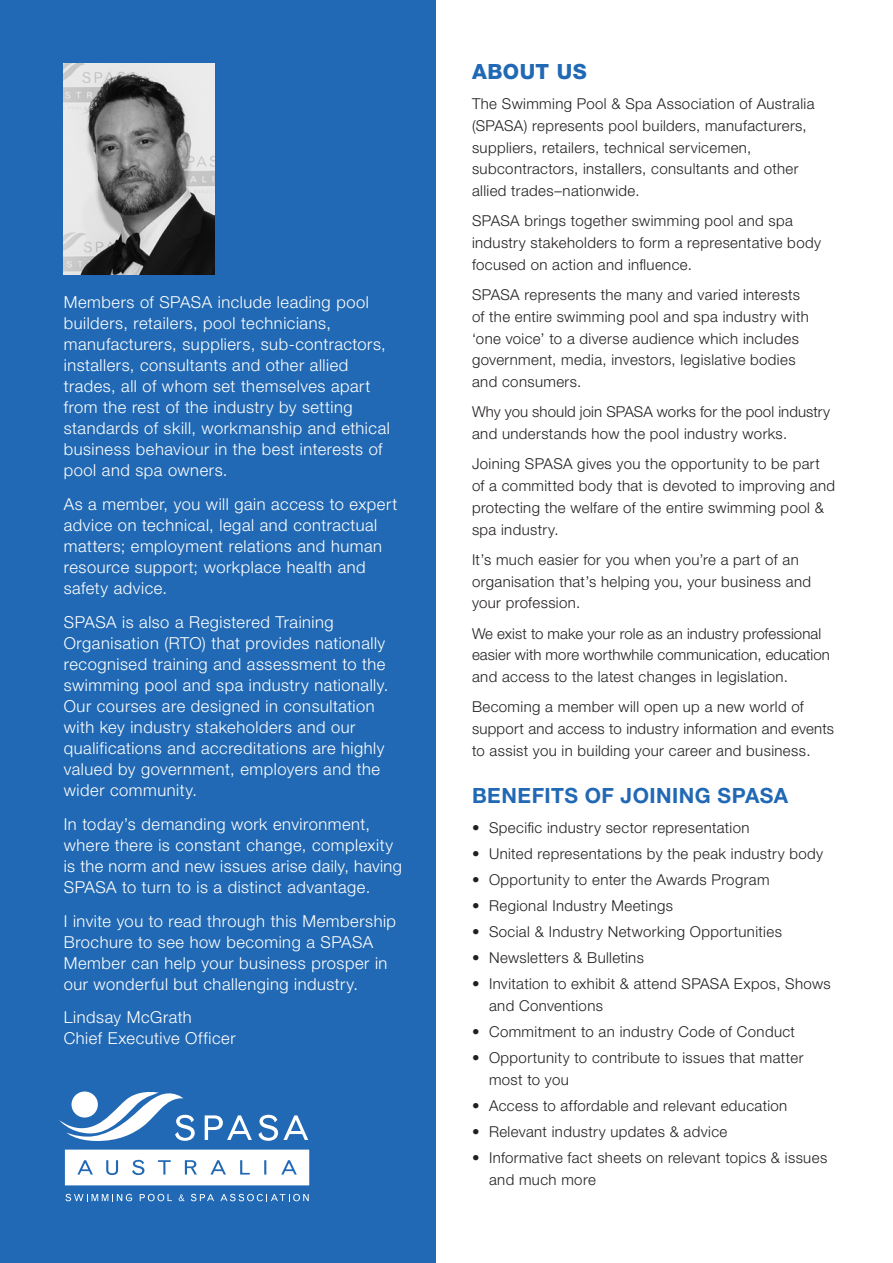
<style>
.page{position:relative;width:893px;height:1263px;background:#fff}
.page>*{position:absolute;margin:0;border:0;box-sizing:border-box;transform-origin:0 0}
.t1{font:700 21px "Helvetica Neue LT Std";letter-spacing:.025em;color:#2169b4}
.t2{font:800 21px "Helvetica Neue LT Std";letter-spacing:.025em;color:#2169b4}
.t3{font:300 16.5px/21px "Helvetica Neue LT Std";letter-spacing:.03em;color:#fff}
.t4{font:300 15px/21.8px "Helvetica Neue LT Std";letter-spacing:.025em;color:#231f20}
.t5{font:300 15px/21.8px "Helvetica Neue LT Std";letter-spacing:.005em;color:#231f20}
</style>
<div class="page">
<div style="left:0;top:0;width:436px;height:1263px;background:#2169b4"></div>
<svg style="left:65px;top:1149px;width:244px;height:36px;background:#ecf2f8"></svg>
<svg style="left:65px;top:1194px;width:67px;height:7px"></svg>
<svg style="left:140px;top:1194px;width:32px;height:7px"></svg>
<svg style="left:179px;top:1194px;width:5px;height:7px"></svg>
<svg style="left:191px;top:1194px;width:23px;height:7px"></svg>
<svg style="left:220px;top:1194px;width:89px;height:7px"></svg>
<svg style="left:59px;top:1091px;width:249px;height:50px"></svg>
<img style="left:64px;top:64px;width:150px;height:210px">
<p class="t3" style="left:64px;top:292px;width:328px">Members of SPASA include leading pool builders, retailers, pool technicians, manufacturers, suppliers, sub-contractors, installers, consultants and other allied trades, all of whom set themselves apart from the rest of the industry by setting standards of skill, workmanship and ethical business behaviour in the best interests of pool and spa owners.</p>
<p class="t3" style="left:64px;top:493px;width:335px">As a member, you will gain access to expert advice on technical, legal and contractual matters; employment relations and human resource support; workplace health and safety advice.</p>
<p class="t3" style="left:64px;top:611px;width:326px">SPASA is also a Registered Training Organisation (RTO) that provides nationally recognised training and assessment to the swimming pool and spa industry nationally.<br>Our courses are designed in consultation with key industry stakeholders and our qualifications and accreditations are highly valued by government, employers and the wider community.</p>
<p class="t3" style="left:64px;top:813px;width:340px">In today’s demanding work environment, where there is constant change, complexity is the norm and new issues arise daily, having SPASA to turn to is a distinct advantage.</p>
<p class="t3" style="left:64px;top:910px;width:334px">I invite you to read through this Membership Brochure to see how becoming a SPASA Member can help your business prosper in our wonderful but challenging industry.</p>
<p class="t3" style="left:64px;top:1007px;width:173px">Lindsay McGrath<br>Chief Executive Officer</p>
<p class="t2" style="left:472px;top:59px;width:116px">ABOUT US</p>
<p class="t4" style="left:472px;top:93px;width:344px">The Swimming Pool &amp; Spa Association of Australia (SPASA) represents pool builders, manufacturers, suppliers, retailers, technical servicemen, subcontractors, installers, consultants and other allied trades–nationwide.</p>
<p class="t4" style="left:472px;top:210px;width:351px">SPASA brings together swimming pool and spa industry stakeholders to form a representative body focused on action and influence.</p>
<p class="t4" style="left:472px;top:284px;width:338px">SPASA represents the many and varied interests of the entire swimming pool and spa industry with ‘one voice’ to a diverse audience which includes government, media, investors, legislative bodies and consumers.</p>
<p class="t4" style="left:472px;top:401px;width:360px">Why you should join SPASA works for the pool industry and understands how the pool industry works.</p>
<p class="t4" style="left:472px;top:453px;width:365px">Joining SPASA gives you the opportunity to be part of a committed body that is devoted to improving and protecting the welfare of the entire swimming pool &amp; spa industry.</p>
<p class="t4" style="left:472px;top:548px;width:341px">It’s much easier for you when you’re a part of an organisation that’s helping you, your business and your profession.</p>
<p class="t5" style="left:472px;top:622px;width:359px">We exist to make your role as an industry professional easier with more worthwhile communication, education and access to the latest changes in legislation.</p>
<p class="t4" style="left:472px;top:696px;width:364px">Becoming a member will open up a new world of support and access to industry information and events to assist you in building your career and business.</p>
<p class="t1" style="left:472px;top:783px;width:318px">BENEFITS OF JOINING SPASA</p>
<p class="t4" style="left:472px;top:817px;width:279px">• Specific industry sector representation</p>
<p class="t4" style="left:472px;top:843px;width:353px">• United representations by the peak industry body</p>
<p class="t4" style="left:472px;top:869px;width:299px">• Opportunity to enter the Awards Program</p>
<p class="t4" style="left:472px;top:895px;width:203px">• Regional Industry Meetings</p>
<p class="t4" style="left:472px;top:921px;width:311px">• Social &amp; Industry Networking Opportunities</p>
<p class="t4" style="left:472px;top:947px;width:173px">• Newsletters &amp; Bulletins</p>
<p class="t4" style="left:489px;top:973px;width:343px;text-indent:-17px">• Invitation to exhibit &amp; attend SPASA Expos, Shows and Conventions</p>
<p class="t4" style="left:472px;top:1021px;width:325px">• Commitment to an industry Code of Conduct</p>
<p class="t4" style="left:489px;top:1047px;width:316px;text-indent:-17px">• Opportunity to contribute to issues that matter most to you</p>
<p class="t4" style="left:472px;top:1094px;width:317px">• Access to affordable and relevant education</p>
<p class="t4" style="left:472px;top:1120px;width:257px">• Relevant industry updates &amp; advice</p>
<p class="t4" style="left:489px;top:1146px;width:340px;text-indent:-17px">• Informative fact sheets on relevant topics &amp; issues and much more</p>
</div>
